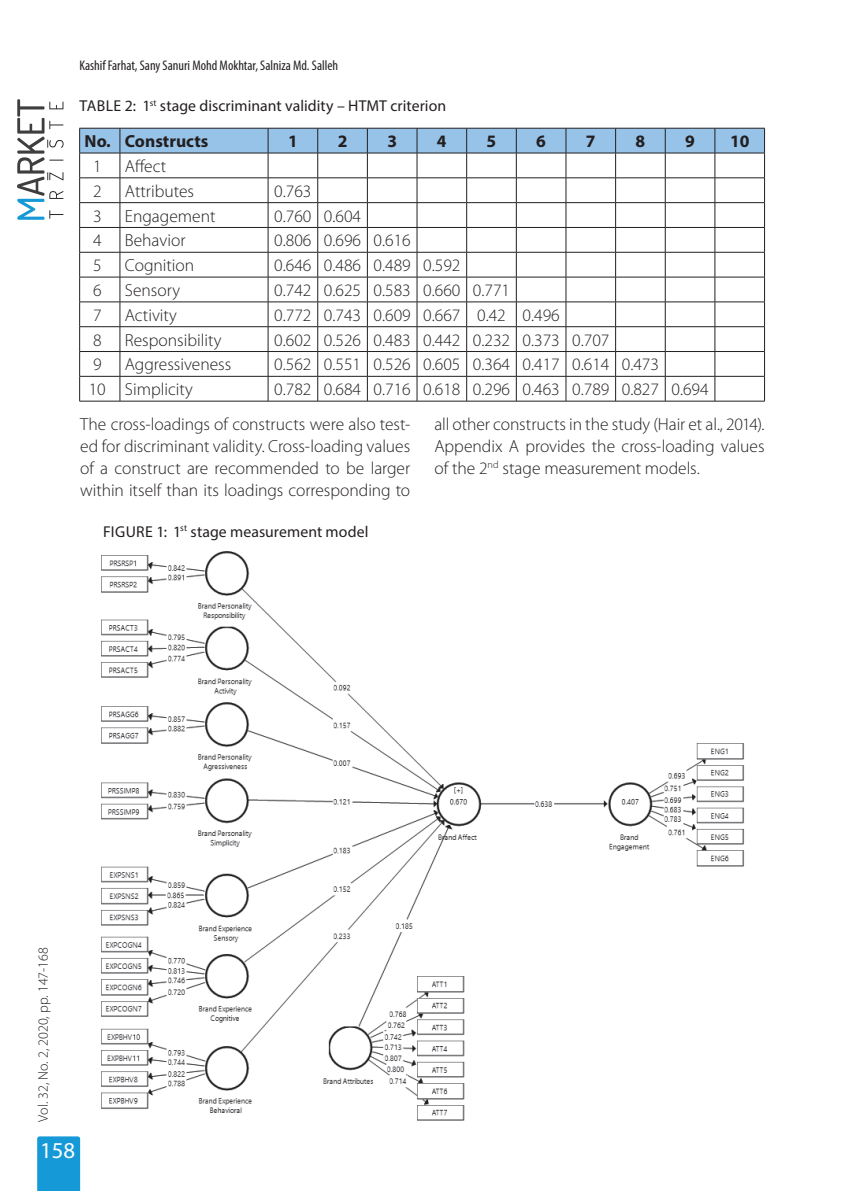
<style>
.page{position:relative;width:844px;height:1191px;background:#fff}
.page>*{position:absolute;margin:0;border:0;box-sizing:border-box;transform-origin:0 0}
.t1{font:22.75px "Myriad Pro";color:#fff}
.t2{font:300 17.5px/21.9px "Myriad Pro";color:#231f20}
.t3{font:700 17.5px "Myriad Pro";color:#231f20}
.t4{font:15.75px "Myriad Pro";letter-spacing:.005em;color:#231f20}
.t5{font:condensed 14px "Myriad Pro";color:#231f20}
.t6{font:300 14px "Myriad Pro";color:#231f20}
</style>
<div class="page">
<svg style="left:17px;top:99px;width:47px;height:121px"></svg>
<div style="left:37px;top:1136px;width:43px;height:55px;background:#169ad7"></div>
<svg style="left:79px;top:128px;width:686px;height:273px"></svg>
<hr style="left:79px;top:401px;width:685px;height:1px;background:#231f20">
<img style="left:101px;top:551px;width:643px;height:570px">
<p class="t5" style="left:79px;top:60px;width:260px">Kashif Farhat, Sany Sanuri Mohd Mokhtar, Salniza Md. Salleh</p>
<p class="t4" style="left:80px;top:100px;width:368px">TABLE 2: 1<sup>st</sup> stage discriminant validity – HTMT criterion</p>
<p class="t3" style="left:85px;top:135px;width:125px">No. Constructs</p>
<p class="t3" style="left:288px;top:135px;width:11px">1</p>
<p class="t3" style="left:337px;top:135px;width:11px">2</p>
<p class="t3" style="left:387px;top:135px;width:11px">3</p>
<p class="t3" style="left:437px;top:135px;width:11px">4</p>
<p class="t3" style="left:486px;top:135px;width:11px">5</p>
<p class="t3" style="left:536px;top:135px;width:11px">6</p>
<p class="t3" style="left:585px;top:135px;width:11px">7</p>
<p class="t3" style="left:635px;top:135px;width:11px">8</p>
<p class="t3" style="left:685px;top:135px;width:11px">9</p>
<p class="t3" style="left:729px;top:135px;width:21px">10</p>
<p class="t2" style="left:93px;top:157px;width:10px">1</p>
<p class="t2" style="left:125px;top:157px;width:43px">Affect</p>
<p class="t2" style="left:93px;top:182px;width:10px">2</p>
<p class="t2" style="left:125px;top:182px;width:71px">Attributes</p>
<p class="t2" style="left:274px;top:182px;width:39px">0.763</p>
<p class="t2" style="left:93px;top:207px;width:10px">3</p>
<p class="t2" style="left:125px;top:207px;width:92px">Engagement</p>
<p class="t2" style="left:274px;top:207px;width:88px">0.760 0.604</p>
<p class="t2" style="left:93px;top:231px;width:10px">4</p>
<p class="t2" style="left:125px;top:231px;width:62px">Behavior</p>
<p class="t2" style="left:274px;top:231px;width:138px">0.806 0.696 0.616</p>
<p class="t2" style="left:93px;top:256px;width:10px">5</p>
<p class="t2" style="left:125px;top:256px;width:71px">Cognition</p>
<p class="t2" style="left:274px;top:256px;width:188px">0.646 0.486 0.489 0.592</p>
<p class="t2" style="left:93px;top:281px;width:10px">6</p>
<p class="t2" style="left:125px;top:281px;width:57px">Sensory</p>
<p class="t2" style="left:274px;top:281px;width:237px">0.742 0.625 0.583 0.660 0.771</p>
<p class="t2" style="left:93px;top:306px;width:10px">7</p>
<p class="t2" style="left:125px;top:306px;width:53px">Activity</p>
<p class="t2" style="left:274px;top:306px;width:287px">0.772 0.743 0.609 0.667 0.42 0.496</p>
<p class="t2" style="left:93px;top:331px;width:10px">8</p>
<p class="t2" style="left:125px;top:331px;width:98px">Responsibility</p>
<p class="t2" style="left:274px;top:331px;width:336px">0.602 0.526 0.483 0.442 0.232 0.373 0.707</p>
<p class="t2" style="left:93px;top:355px;width:10px">9</p>
<p class="t2" style="left:125px;top:355px;width:108px">Aggressiveness</p>
<p class="t2" style="left:274px;top:355px;width:386px">0.562 0.551 0.526 0.605 0.364 0.417 0.614 0.473</p>
<p class="t2" style="left:89px;top:380px;width:106px">10 Simplicity</p>
<p class="t2" style="left:434px;top:374px;width:331px;line-height:34.6px;text-indent:-160px">0.782 0.684 0.716 0.618 0.296 0.463 0.789 0.827 0.694<br>all other constructs in the study (Hair et al., 2014).</p>
<p class="t2" style="left:434px;top:437px;width:331px">Appendix A provides the cross-loading values of the 2<sup>nd</sup> stage measurement models.</p>
<p class="t2" style="left:80px;top:415px;width:331px;text-align:justify">The cross-loadings of constructs were also test&shy;ed for discriminant validity. Cross-loading values of a construct are recommended to be larger within itself than its loadings corresponding to</p>
<p class="t4" style="left:103px;top:525px;width:267px">FIGURE 1: 1<sup>st</sup> stage measurement model</p>
<p class="t6" style="left:38px;top:1121px;width:176px;rotate:-90deg">Vol. 32, No. 2, 2020, pp. 147-168</p>
<h1 class="t1" style="left:40px;top:1142px;width:37px">158</h1>
</div>
